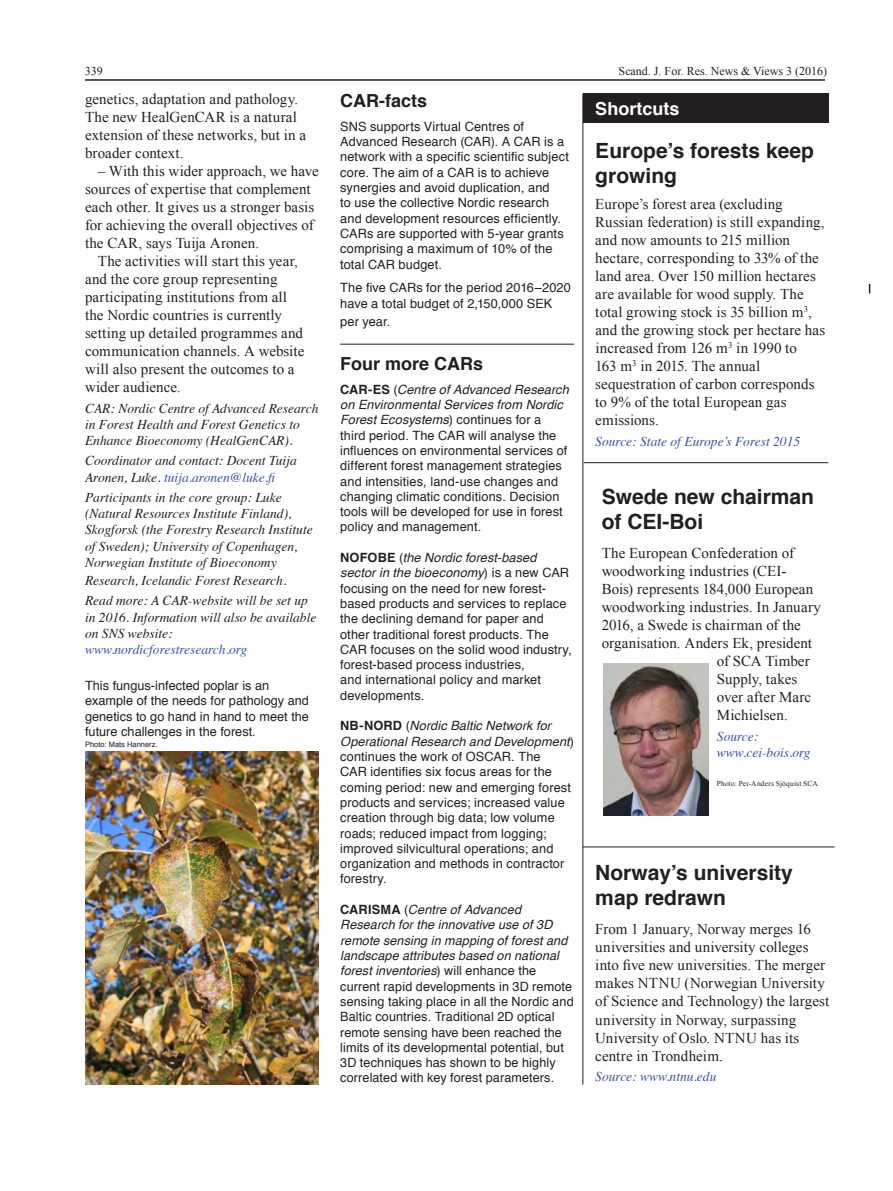
<style>
.page{position:relative;width:893px;height:1191px;background:#fff}
.page>*{position:absolute;margin:0;border:0;box-sizing:border-box;transform-origin:0 0}
.t1{font:700 21px/25.2px "Helvetica";color:#231f20}
.t2{font:700 18px "Helvetica";color:#231f20}
.t3{font:700 18px "Helvetica";color:#fff}
.t4{font:15px/18px "Times New Roman";letter-spacing:.005em;color:#231f20}
.t5{font:italic 13.5px/16.2px "Times";color:#231f20}
.t6{font:italic 13.5px/16.2px "Times";color:#3853a3}
.t7{font:12.75px/15.3px "Helvetica";letter-spacing:.01em;color:#231f20}
.t8{font:12px "Times New Roman";color:#231f20}
.t9{font:7.5px "Times New Roman";letter-spacing:.02em;color:#231f20}
.t10{font:7.5px "Helvetica";color:#231f20}
.s1{color:#3853a3}
.s2{font-weight:700}
.s3{font-style:italic}
</style>
<div class="page">
<hr style="left:85px;top:79px;width:740px;height:2px;background:#231f20">
<div style="left:583px;top:94px;width:246px;height:29px;background:#231f20"></div>
<hr style="left:583px;top:94px;width:1px;height:990px;background:#231f20">
<hr style="left:340px;top:344px;width:234px;height:1px;background:#231f20">
<hr style="left:584px;top:462px;width:244px;height:1px;background:#231f20">
<hr style="left:583px;top:846px;width:251px;height:1px;background:#231f20">
<img style="left:85px;top:752px;width:234px;height:332px">
<img style="left:604px;top:663px;width:104px;height:153px">
<p class="t8" style="left:85px;top:63px;width:19px">339</p>
<p class="t8" style="left:619px;top:63px;width:210px">Scand. J. For. Res. News &amp; Views 3 (2016)</p>
<p class="t4" style="left:85px;top:90px;width:223px">genetics, adaptation and pathology.<br>The new HealGenCAR is a natural extension of these networks, but in a broader context.</p>
<p class="t4" style="left:85px;top:162px;width:235px;text-indent:13px">– With this wider approach, we have sources of expertise that complement each other. It gives us a stronger basis for achieving the overall objectives of the CAR, says Tuija Aronen.</p>
<p class="t4" style="left:85px;top:252px;width:221px;text-indent:13px">The activities will start this year, and the core group representing participating institutions from all the Nordic countries is currently setting up detailed programmes and communication channels. A website will also present the outcomes to a wider audience.</p>
<p class="t5" style="left:85px;top:399px;width:235px">CAR: Nordic Centre of Advanced Research in Forest Health and Forest Genetics to<br>Enhance Bioeconomy (HealGenCAR).</p>
<p class="t5" style="left:85px;top:452px;width:213px">Coordinator and contact: Docent Tuija<br>Aronen, Luke. <span class="s1">tuija.aronen@luke.fi</span></p>
<p class="t5" style="left:85px;top:488px;width:229px">Participants in the core group: Luke (Natural Resources Institute Finland), Skogforsk (the Forestry Research Institute of Sweden); University of Copenhagen, Norwegian Institute of Bioeconomy</p>
<p class="t5" style="left:85px;top:569px;width:224px;line-height:20.4px">Research, Icelandic Forest Research.<br>Read more: A CAR-website will be set up</p>
<p class="t5" style="left:85px;top:608px;width:233px">in 2016. Information will also be available on SNS website:</p>
<p class="t6" style="left:85px;top:640px;width:164px">www.nordicforestresearch.org</p>
<h2 class="t2" style="left:340px;top:86px;width:88px">CAR-facts</h2>
<p class="t7" style="left:340px;top:119px;width:230px">SNS supports Virtual Centres of Advanced Research (CAR). A CAR is a network with a specific scientific subject core. The aim of a CAR is to achieve synergies and avoid duplication, and<br>to use the collective Nordic research and development resources efficiently.<br>CARs are supported with 5-year grants comprising a maximum of 10% of the total CAR budget.</p>
<p class="t7" style="left:340px;top:281px;width:232px">The five CARs for the period 2016–2020 have a total budget of 2,150,000 SEK</p>
<p class="t7" style="left:340px;top:314px;width:52px">per year.</p>
<h2 class="t2" style="left:340px;top:349px;width:145px">Four more CARs</h2>
<p class="t7" style="left:340px;top:382px;width:230px"><span class="s2">CAR-ES</span> (<span class="s3">Centre of Advanced Research on Environmental Services from Nordic Forest Ecosystems</span>) continues for a third period. The CAR will analyse the influences on environmental services of different forest management strategies and intensities, land-use changes and changing climatic conditions. Decision tools will be developed for use in forest policy and management.</p>
<p class="t7" style="left:340px;top:550px;width:233px"><span class="s2">NOFOBE</span> (<span class="s3">the Nordic forest-based sector in the bioeconomy</span>) is a new CAR focusing on the need for new forest&shy;based products and services to replace the declining demand for paper and other traditional forest products. The CAR focuses on the solid wood industry, forest-based process industries,<br>and international policy and market developments.</p>
<p class="t7" style="left:340px;top:718px;width:235px"><span class="s2">NB-NORD</span> (<span class="s3">Nordic Baltic Network for Operational Research and Development</span>) continues the work of OSCAR. The<br>CAR identifies six focus areas for the coming period: new and emerging forest products and services; increased value creation through big data; low volume roads; reduced impact from logging; improved silvicultural operations; and organization and methods in contractor forestry.</p>
<p class="t7" style="left:340px;top:902px;width:235px"><span class="s2">CARISMA</span> (<span class="s3">Centre of Advanced Research for the innovative use of 3D remote sensing in mapping of forest and landscape attributes based on national forest inventories</span>) will enhance the current rapid developments in 3D remote sensing taking place in all the Nordic and Baltic countries. Traditional 2D optical remote sensing have been reached the limits of its developmental potential, but 3D techniques has shown to be highly correlated with key forest parameters.</p>
<h2 class="t3" style="left:595px;top:94px;width:86px">Shortcuts</h2>
<h1 class="t1" style="left:595px;top:138px;width:220px">Europe’s forests keep growing</h1>
<p class="t4" style="left:595px;top:195px;width:231px">Europe’s forest area (excluding<br>Russian federation) is still expanding, and now amounts to 215 million hectare, corresponding to 33% of the land area. Over 150 million hectares are available for wood supply. The total growing stock is 35 billion m<sup>3</sup>, and the growing stock per hectare has increased from 126 m<sup>3</sup> in 1990 to<br>163 m<sup>3</sup> in 2015. The annual sequestration of carbon corresponds to 9% of the total European gas emissions.</p>
<p class="t6" style="left:595px;top:432px;width:206px">Source: State of Europe’s Forest 2015</p>
<h1 class="t1" style="left:602px;top:484px;width:214px">Swede new chairman of CEI-Boi</h1>
<p class="t4" style="left:602px;top:544px;width:194px">The European Confederation of</p>
<p class="t4" style="left:602px;top:562px;width:186px">woodworking industries (CEI-</p>
<p class="t4" style="left:602px;top:580px;width:213px">Bois) represents 184,000 European</p>
<p class="t4" style="left:602px;top:598px;width:221px">woodworking industries. In January</p>
<p class="t4" style="left:602px;top:616px;width:201px">2016, a Swede is chairman of the</p>
<p class="t4" style="left:602px;top:634px;width:212px">organisation. Anders Ek, president</p>
<p class="t4" style="left:717px;top:652px;width:94px">of SCA Timber</p>
<p class="t4" style="left:717px;top:670px;width:82px">Supply, takes</p>
<p class="t4" style="left:717px;top:688px;width:96px">over after Marc</p>
<p class="t4" style="left:717px;top:706px;width:72px">Michielsen.</p>
<p class="t6" style="left:717px;top:727px;width:95px">Source: www.cei-bois.org</p>
<p class="t9" style="left:717px;top:779px;width:102px">Photo: Per-Anders Sjöquist SCA</p>
<p class="t7" style="left:85px;top:678px;width:225px">This fungus-infected poplar is an example of the needs for pathology and genetics to go hand in hand to meet the future challenges in the forest.</p>
<p class="t10" style="left:85px;top:738px;width:74px">Photo: Mats Hannerz.</p>
<h1 class="t1" style="left:595px;top:860px;width:199px">Norway’s university map redrawn</h1>
<p class="t4" style="left:595px;top:920px;width:235px">From 1 January, Norway merges 16 universities and university colleges into five new universities. The merger makes NTNU (Norwegian University of Science and Technology) the largest university in Norway, surpassing University of Oslo. NTNU has its centre in Trondheim.</p>
<p class="t6" style="left:595px;top:1067px;width:123px">Source: www.ntnu.edu</p>
</div>
